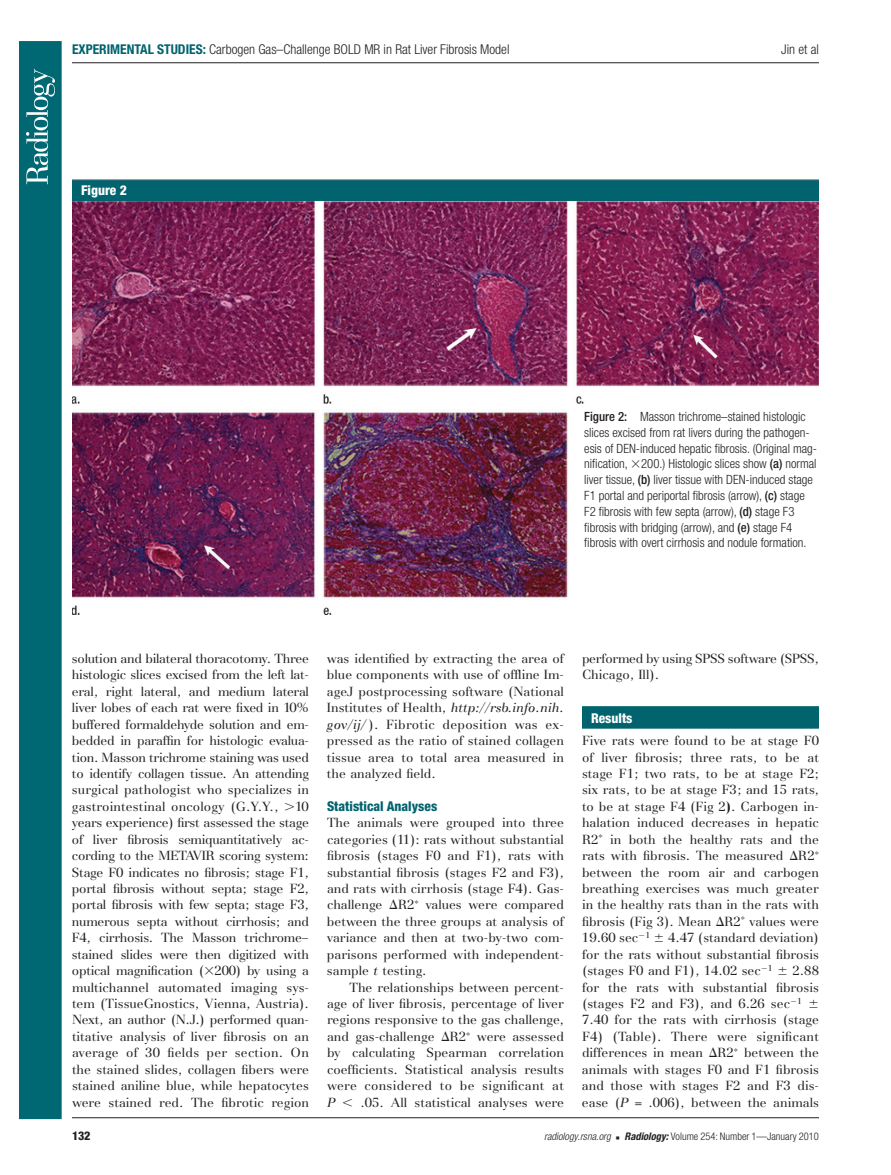
<style>
.page{position:relative;width:891px;height:1175px;background:#fff}
.page>*{position:absolute;margin:0;border:0;box-sizing:border-box;transform-origin:0 0}
.t1{font:300 condensed 13.5px "Helvetica Neue";color:#231f20}
.t2{font:800 condensed 13.5px "Helvetica Neue";color:#00636e}
.t3{font:800 condensed 13.5px "Helvetica Neue";color:#fff}
.t4{font:13.2px/16.4px "AT Basilia";color:#231f20;text-align:justify}
.t5{font:13.2px/16.4px "AT Basilia";letter-spacing:-.02em;color:#231f20}
.t6{font:300 condensed 12.75px/15.8px "Helvetica Neue";color:#231f20}
.t7{font:800 condensed 12px "Helvetica Neue";color:#231f20}
.t8{font:300 condensed 10.5px "Helvetica Neue";color:#231f20}
.s1{font-weight:700;color:#00636e}
.s2{font-weight:500}
.s3{font-family:"Universal Greekwith Math Pi";font-weight:400;font-stretch:normal}
.s4{font-family:"Universal Greekwith Math Pi"}
.s5{font-style:italic}
.s6{font-weight:700}
.s7{font-family:"Universal Newswith Comm Pi";font-weight:400;font-stretch:normal;font-size:6px}
.s8{font-weight:700;font-style:italic}
</style>
<div class="page">
<div style="left:19px;top:41px;width:43px;height:1078px;background:#006873;border:2px solid #006873"></div>
<svg style="left:26px;top:69px;width:29px;height:115px"></svg>
<hr style="left:72px;top:62px;width:747px;height:1px;background:#231f20">
<hr style="left:72px;top:1117px;width:747px;height:1px;background:#231f20">
<div style="left:582px;top:706px;width:237px;height:22px;background:#00636e"></div>
<div style="left:72px;top:180px;width:747px;height:21px;background:#00636e"></div>
<img style="left:72px;top:201px;width:747px;height:413px">
<p class="t1" style="left:72px;top:44px;width:439px"><span class="s1">EXPERIMENTAL STUDIES:</span> Carbogen Gas–Challenge BOLD MR in Rat Liver Fibrosis Model</p>
<p class="t1" style="left:781px;top:44px;width:39px">Jin et al</p>
<p class="t3" style="left:81px;top:186px;width:47px">Figure 2</p>
<p class="t6" style="left:584px;top:410px;width:234px"><span class="s2">Figure 2:</span> Masson trichrome–stained histologic slices excised from rat livers during the pathogen&shy;esis of DEN-induced hepatic fibrosis. (Original mag&shy;nification, <span class="s3">3</span> 200.) Histologic slices show <span class="s2">(a)</span> normal liver tissue, <span class="s2">(b)</span> liver tissue with DEN-induced stage F1 portal and periportal fibrosis (arrow), <span class="s2">(c)</span> stage F2 fibrosis with few septa (arrow), <span class="s2">(d)</span> stage F3 fibrosis with bridging (arrow), and <span class="s2">(e)</span> stage F4 fibrosis with overt cirrhosis and nodule formation.</p>
<p class="t4" style="left:72px;top:651px;width:239px">solution and bilateral thoracotomy. Three histologic slices excised from the left lat&shy;eral, right lateral, and medium lateral liver lobes of each rat were fixed in 10% buffered formaldehyde solution and em&shy;bedded in paraffin for histologic evalua&shy;tion. Masson trichrome staining was used to identify collagen tissue. An attending surgical pathologist who specializes in gastrointestinal oncology (G.Y.Y., <span class="s4">.</span>10 years experience) first assessed the stage of liver fibrosis semiquantitatively ac&shy;cording to the METAVIR scoring system:<br>Stage F0 indicates no fibrosis; stage F1, portal fibrosis without septa; stage F2, portal fibrosis with few septa; stage F3, numerous septa without cirrhosis; and F4, cirrhosis. The Masson trichrome– stained slides were then digitized with optical magnification ( <span class="s4">3</span>200) by using a multichannel automated imaging sys&shy;tem (TissueGnostics, Vienna, Austria).<br>Next, an author (N.J.) performed quan&shy;titative analysis of liver fibrosis on an average of 30 fields per section. On the stained slides, collagen fibers were stained aniline blue, while hepatocytes were stained red. The fibrotic region</p>
<p class="t4" style="left:327px;top:651px;width:239px">was identified by extracting the area of blue components with use of offline Im&shy;ageJ postprocessing software (National Institutes of Health, <span class="s5">http://rsb.info.nih. gov/ij/</span> ). Fibrotic deposition was ex&shy;pressed as the ratio of stained collagen tissue area to total area measured in the analyzed field.</p>
<p class="t2" style="left:327px;top:801px;width:112px">Statistical Analyses</p>
<p class="t4" style="left:327px;top:816px;width:239px">The animals were grouped into three categories ( 11 ): rats without substantial fibrosis (stages F0 and F1), rats with substantial fibrosis (stages F2 and F3), and rats with cirrhosis (stage F4). Gas&shy;challenge <span class="s4">D</span>R2 ∗ values were compared between the three groups at analysis of variance and then at two-by-two com&shy;parisons performed with independent&shy;sample <span class="s5">t</span> testing.</p>
<p class="t4" style="left:327px;top:980px;width:239px;text-indent:23px">The relationships between percent&shy;age of liver fibrosis, percentage of liver regions responsive to the gas challenge, and gas-challenge <span class="s4">D</span>R2 ∗ were assessed by calculating Spearman correlation coefficients. Statistical analysis results were considered to be significant at <span class="s5">P</span> <span class="s4">,</span> .05. All statistical analyses were</p>
<p class="t5" style="left:582px;top:651px;width:239px">performed by using SPSS software (SPSS,<br>Chicago, Ill).</p>
<p class="t3" style="left:591px;top:713px;width:43px">Results</p>
<p class="t4" style="left:582px;top:733px;width:239px">Five rats were found to be at stage F0 of liver fibrosis; three rats, to be at stage F1; two rats, to be at stage F2; six rats, to be at stage F3; and 15 rats, to be at stage F4 ( Fig 2 <span class="s6">)</span>. Carbogen in&shy;halation induced decreases in hepatic R2 ∗ in both the healthy rats and the rats with fibrosis. The measured <span class="s4">D</span>R2 ∗ between the room air and carbogen breathing exercises was much greater in the healthy rats than in the rats with fibrosis ( Fig 3 ). Mean <span class="s4">D</span>R2 ∗ values were 19.60 sec <sup>2</sup><sup>1</sup> <span class="s4">6</span> 4.47 (standard deviation) for the rats without substantial fibrosis (stages F0 and F1), 14.02 sec <sup>2</sup><sup>1</sup> <span class="s4">6</span> 2.88 for the rats with substantial fibrosis (stages F2 and F3), and 6.26 sec <sup>2</sup><sup>1</sup> <span class="s4">6<br></span>7.40 for the rats with cirrhosis (stage F4) ( Table ). There were significant differences in mean <span class="s4">D</span>R2 ∗ between the animals with stages F0 and F1 fibrosis and those with stages F2 and F3 dis&shy;ease ( <span class="s5">P</span> = .006), between the animals</p>
<p class="t7" style="left:72px;top:1131px;width:20px">132</p>
<p class="t8" style="left:544px;top:1132px;width:276px"><span class="s5">radiology.rsna.org</span> <span class="s7">n</span> <span class="s8">Radiology:</span> Volume 254: Number 1—January 2010</p>
</div>
